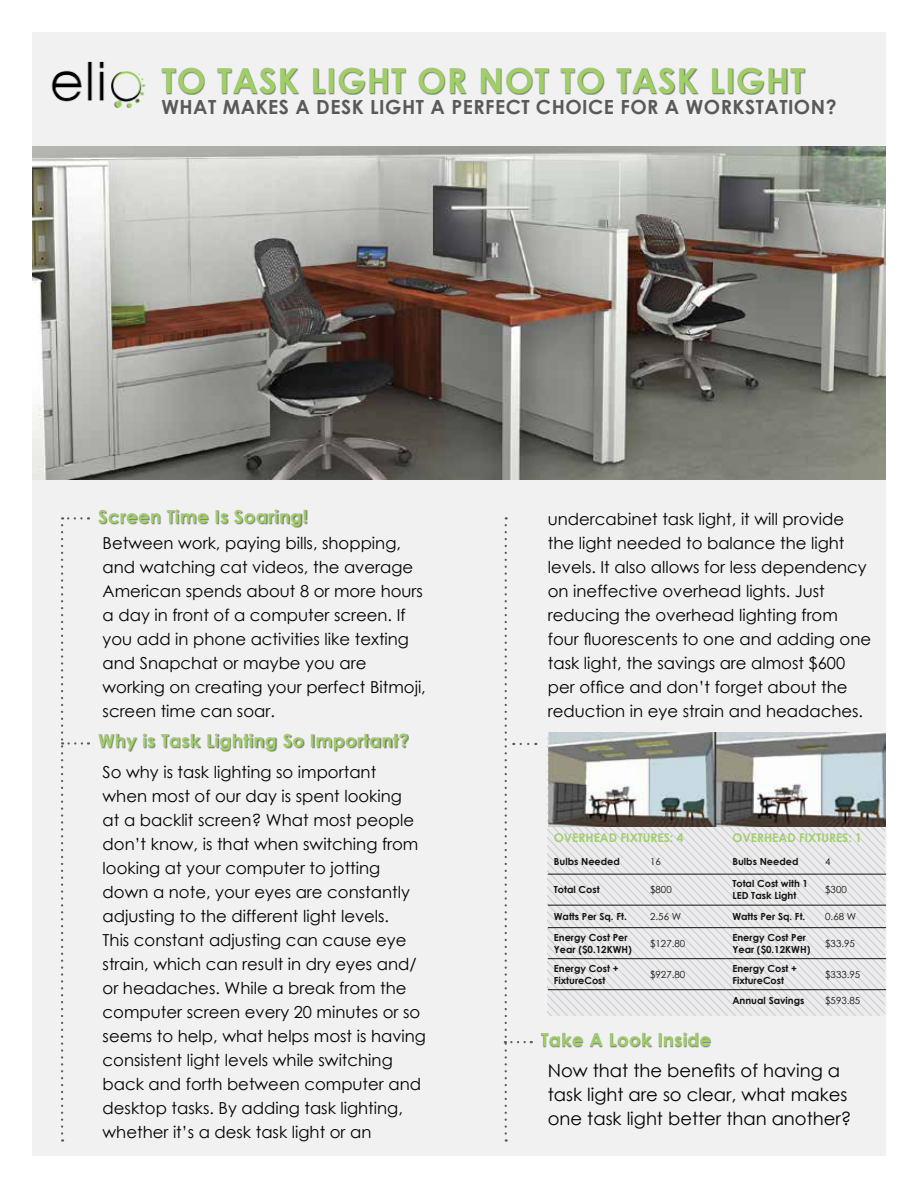
<style>
.page{position:relative;width:918px;height:1188px;background:#fff}
.page>*{position:absolute;margin:0;border:0;box-sizing:border-box;transform-origin:0 0}
.t1{font:700 34.5px "Century Gothic";letter-spacing:.025em;color:#a0cf67}
.t2{font:700 19.5px "Century Gothic";letter-spacing:.025em;color:#58595b}
.t3{font:18px/24px "Century Gothic";color:#000}
.t4{font:700 18px "Century Gothic";letter-spacing:.025em;color:#a0cf67}
.t5{font:16.5px/24px "Century Gothic";color:#000}
.t6{font:700 12px "Century Gothic";color:#a0cf67}
.t7{font:700 9.75px/11.7px "Century Gothic";color:#000}
.t8{font:9.75px "Century Gothic";color:#000}
</style>
<div class="page">
<div style="left:32px;top:32px;width:854px;height:1124px;background:#f1f1f2"></div>
<div style="left:98px;top:510px;width:210px;height:18px;background:#000;opacity:.5"></div>
<img style="left:51px;top:61px;width:95px;height:47px">
<div style="left:162px;top:68px;width:644px;height:27px;background:#000;opacity:.5"></div>
<img style="left:32px;top:147px;width:854px;height:332px">
<svg style="left:61px;top:517px;width:28px;height:625px"></svg>
<div style="left:98px;top:734px;width:311px;height:17px;background:#000;opacity:.5"></div>
<svg style="left:548px;top:827px;width:338px;height:189px"></svg>
<img style="left:549px;top:732px;width:336px;height:95px">
<svg style="left:505px;top:517px;width:31px;height:625px"></svg>
<div style="left:541px;top:1033px;width:171px;height:15px;background:#000;opacity:.5"></div>
<h1 class="t1" style="left:161px;top:54px;width:645px">TO TASK LIGHT OR NOT TO TASK LIGHT</h1>
<p class="t2" style="left:161px;top:92px;width:677px">WHAT MAKES A DESK LIGHT A PERFECT CHOICE FOR A WORKSTATION?</p>
<p class="t4" style="left:98px;top:503px;width:211px">Screen Time Is Soaring!</p>
<p class="t5" style="left:103px;top:531px;width:325px">Between work, paying bills, shopping, and watching cat videos, the average American spends about 8 or more hours a day in front of a computer screen. If you add in phone activities like texting and Snapchat or maybe you are working on creating your perfect Bitmoji, screen time can soar.</p>
<p class="t4" style="left:98px;top:727px;width:312px">Why is Task Lighting So Important?</p>
<p class="t5" style="left:103px;top:760px;width:325px">So why is task lighting so important<br>when most of our day is spent looking<br>at a backlit screen? What most people don’t know, is that when switching from looking at your computer to jotting down a note, your eyes are constantly adjusting to the different light levels.<br>This constant adjusting can cause eye strain, which can result in dry eyes and/ or headaches. While a break from the computer screen every 20 minutes or so seems to help, what helps most is having consistent light levels while switching back and forth between computer and desktop tasks. By adding task lighting, whether it’s a desk task light or an</p>
<p class="t5" style="left:548px;top:507px;width:325px">undercabinet task light, it will provide the light needed to balance the light levels. It also allows for less dependency on ineffective overhead lights. Just reducing the overhead lighting from four fluorescents to one and adding one task light, the savings are almost $600 per office and don’t forget about the reduction in eye strain and headaches.</p>
<p class="t6" style="left:554px;top:828px;width:131px">OVERHEAD FIXTURES: 4</p>
<p class="t6" style="left:732px;top:828px;width:131px">OVERHEAD FIXTURES: 1</p>
<p class="t7" style="left:554px;top:855px;width:68px">Bulbs Needed</p>
<p class="t8" style="left:650px;top:854px;width:12px">16</p>
<p class="t7" style="left:732px;top:855px;width:68px">Bulbs Needed</p>
<p class="t8" style="left:825px;top:854px;width:7px">4</p>
<p class="t7" style="left:554px;top:883px;width:47px">Total Cost</p>
<p class="t8" style="left:650px;top:883px;width:23px">$800</p>
<p class="t7" style="left:732px;top:878px;width:77px">Total Cost with 1<br>LED Task Light</p>
<p class="t8" style="left:825px;top:883px;width:23px">$300</p>
<p class="t7" style="left:554px;top:910px;width:74px">Watts Per Sq. Ft.</p>
<p class="t8" style="left:650px;top:910px;width:32px">2.56 W</p>
<p class="t7" style="left:732px;top:910px;width:74px">Watts Per Sq. Ft.</p>
<p class="t8" style="left:825px;top:910px;width:32px">0.68 W</p>
<p class="t7" style="left:554px;top:931px;width:79px">Energy Cost Per<br>Year ($0.12KWH)</p>
<p class="t8" style="left:650px;top:936px;width:37px">$127.80</p>
<p class="t7" style="left:732px;top:931px;width:79px">Energy Cost Per<br>Year ($0.12KWH)</p>
<p class="t8" style="left:825px;top:936px;width:31px">$33.95</p>
<p class="t7" style="left:554px;top:962px;width:66px">Energy Cost +<br>FixtureCost</p>
<p class="t8" style="left:650px;top:968px;width:37px">$927.80</p>
<p class="t7" style="left:732px;top:962px;width:66px">Energy Cost +<br>FixtureCost</p>
<p class="t8" style="left:825px;top:968px;width:37px">$333.95</p>
<p class="t7" style="left:732px;top:994px;width:74px">Annual Savings</p>
<p class="t8" style="left:825px;top:994px;width:37px">$593.85</p>
<p class="t4" style="left:541px;top:1026px;width:172px">Take A Look Inside</p>
<p class="t3" style="left:548px;top:1058px;width:305px">Now that the benefits of having a task light are so clear, what makes one task light better than another?</p>
</div>
